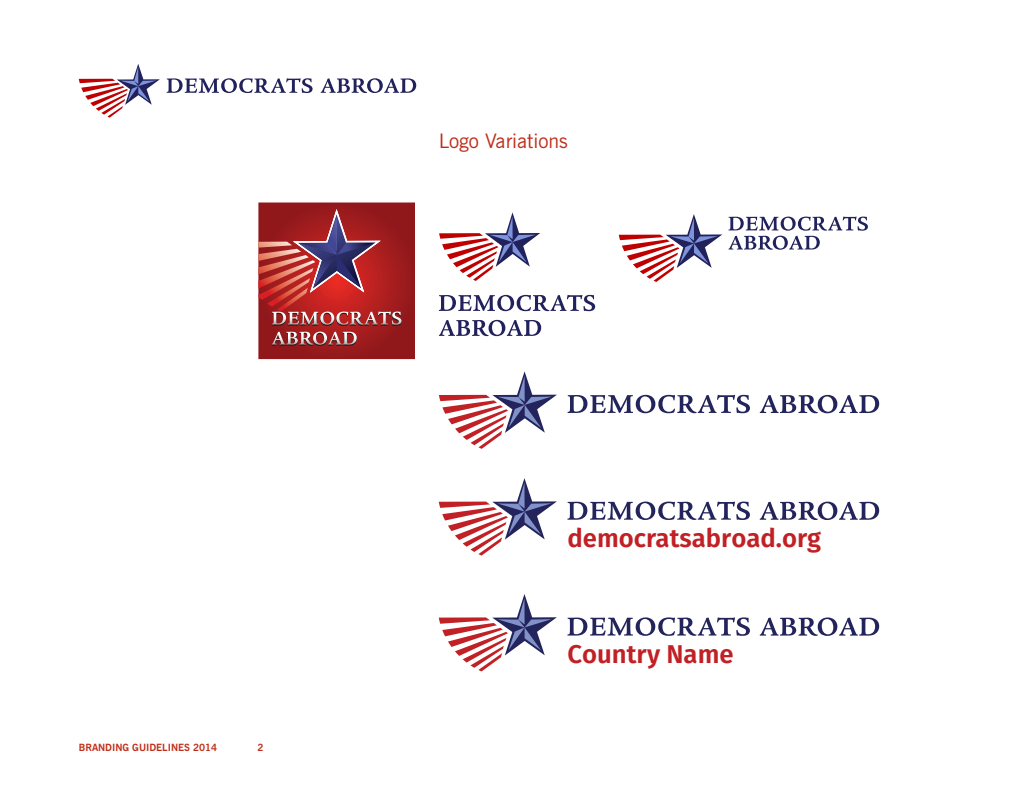
<style>
.page{position:relative;width:1035px;height:810px;background:#fff}
.page>*{position:absolute;margin:0;border:0;box-sizing:border-box;transform-origin:0 0}
.t1{font:600 25.75px "Fira Sans";color:#c12025}
.headline{font:20px "News Gothic BT";color:#c02d19}
.subhead_1{font:700 10px "News Gothic BT";color:#c02d19}
</style>
<div class="page">
<svg style="left:167px;top:78px;width:146px;height:15px"></svg>
<svg style="left:321px;top:78px;width:95px;height:15px"></svg>
<svg style="left:79px;top:64px;width:81px;height:54px"></svg>
<svg style="left:729px;top:217px;width:139px;height:33px"></svg>
<svg style="left:619px;top:214px;width:103px;height:68px"></svg>
<svg style="left:439px;top:295px;width:156px;height:16px"></svg>
<svg style="left:439px;top:320px;width:102px;height:16px"></svg>
<svg style="left:439px;top:212px;width:101px;height:69px"></svg>
<svg style="left:258px;top:202px;width:157px;height:157px;background:#a13237"></svg>
<svg style="left:567px;top:502px;width:183px;height:18px"></svg>
<svg style="left:760px;top:502px;width:119px;height:18px"></svg>
<svg style="left:439px;top:478px;width:118px;height:78px"></svg>
<svg style="left:567px;top:617px;width:183px;height:19px"></svg>
<svg style="left:760px;top:617px;width:119px;height:19px"></svg>
<svg style="left:439px;top:594px;width:118px;height:77px"></svg>
<svg style="left:568px;top:395px;width:182px;height:18px"></svg>
<svg style="left:760px;top:395px;width:119px;height:18px"></svg>
<svg style="left:439px;top:371px;width:118px;height:78px"></svg>
<p class="subhead_1" style="left:79px;top:741px;width:140px">BRANDING GUIDELINES 2014</p>
<p class="subhead_1" style="left:258px;top:741px;width:8px">2</p>
<p class="headline" style="left:439px;top:129px;width:131px">Logo Variations</p>
<p class="t1" style="left:567px;top:520px;width:255px">democratsabroad.org</p>
<p class="t1" style="left:567px;top:636px;width:168px">Country Name</p>
</div>
